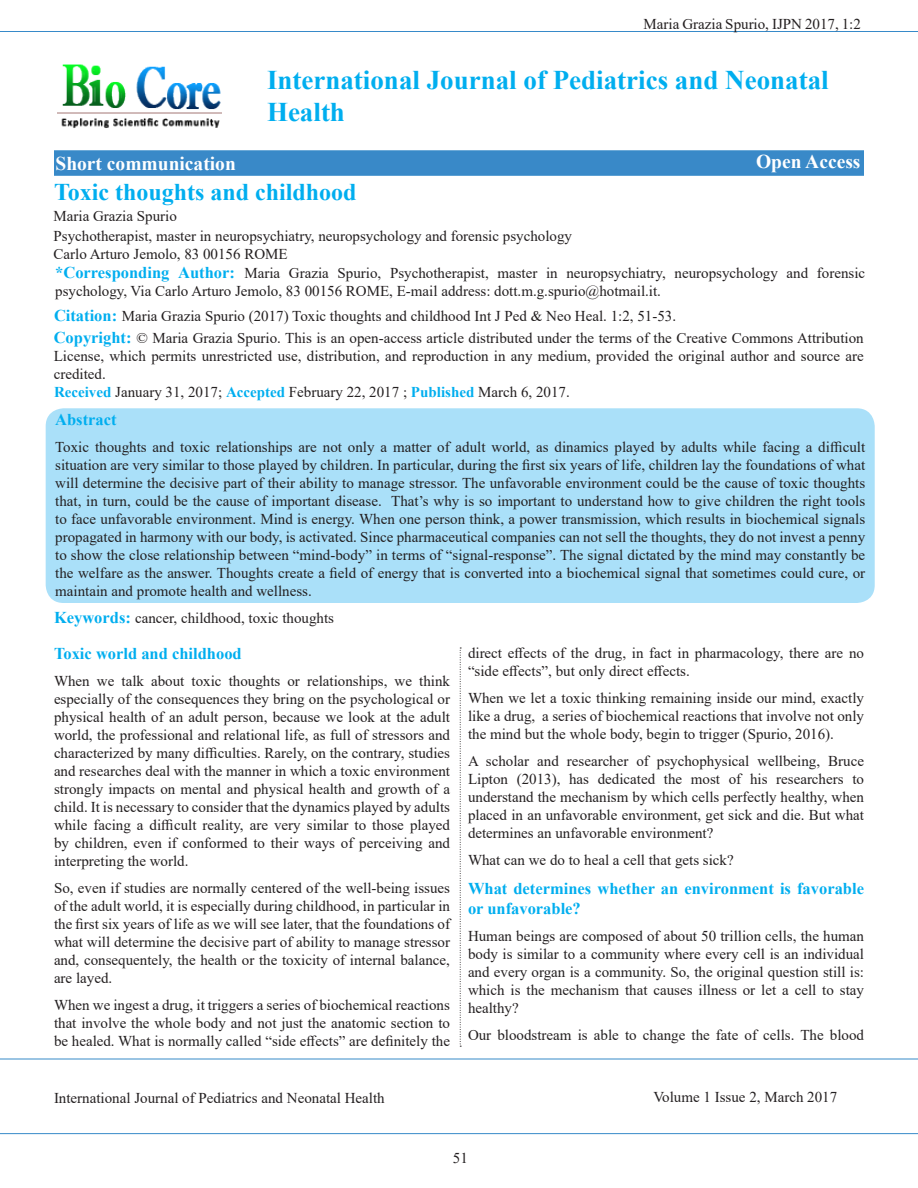
<style>
.page{position:relative;width:918px;height:1188px;background:#fff}
.page>*{position:absolute;margin:0;border:0;box-sizing:border-box;transform-origin:0 0}
.t1{font:700 27px/32.4px "Times New Roman";color:#00aeef}
.t2{font:700 24px "Times New Roman";color:#00aeef}
.t3{font:700 19.5px "Times New Roman";color:#fff}
.t4{font:700 16.5px/19.8px "Times New Roman";color:#00aeef}
.t5{font:15px/18px "Times New Roman";color:#231f20;text-align:justify}
.s1{font-weight:700;font-size:16.5px;color:#00aeef}
.s2{font-weight:700;color:#00aeef}
</style>
<div class="page">
<hr style="left:0;top:31px;width:918px;height:1px;background:#378ac9">
<hr style="left:0;top:1059px;width:918px;height:1px;background:#378ac9">
<hr style="left:0;top:1133px;width:918px;height:1px;background:#378ac9">
<div style="left:54px;top:150px;width:810px;height:26px;background:#3989c8;border:2px solid #378ac9"></div>
<img style="left:58px;top:64px;width:164px;height:64px">
<div style="left:46px;top:408px;width:829px;height:195px;background:#aae0f9;border-radius:18px"></div>
<svg style="left:460px;top:648px;width:1px;height:399px"></svg>
<p class="t5" style="left:644px;top:15px;width:219px">Maria Grazia Spurio, IJPN 2017, 1:2</p>
<p class="t1" style="left:267px;top:63px;width:563px">International Journal of Pediatrics and Neonatal<br>Health</p>
<p class="t3" style="left:56px;top:149px;width:182px">Short communication</p>
<p class="t3" style="left:756px;top:148px;width:106px">Open Access</p>
<p class="t5" style="left:54px;top:206px;width:125px">Maria Grazia Spurio</p>
<p class="t2" style="left:54px;top:174px;width:304px">Toxic thoughts and childhood</p>
<p class="t5" style="left:54px;top:226px;width:520px">Psychotherapist, master in neuropsychiatry, neuropsychology and forensic psychology</p>
<p class="t5" style="left:54px;top:244px;width:236px">Carlo Arturo Jemolo, 83 00156 ROME</p>
<p class="t5" style="left:55px;top:264px;width:811px"><span class="s1">*Corresponding Author:</span> Maria Grazia Spurio, Psychotherapist, master in neuropsychiatry, neuropsychology and forensic psychology, Via Carlo Arturo Jemolo, 83 00156 ROME, E-mail address: dott.m.g.spurio@hotmail.it.</p>
<p class="t5" style="left:54px;top:306px;width:624px"><span class="s1">Citation:</span> Maria Grazia Spurio (2017) Toxic thoughts and childhood Int J Ped &amp; Neo Heal. 1:2, 51-53.</p>
<p class="t5" style="left:54px;top:328px;width:812px"><span class="s1">Copyright:</span> © Maria Grazia Spurio. This is an open-access article distributed under the terms of the Creative Commons Attribution License, which permits unrestricted use, distribution, and reproduction in any medium, provided the original author and source are credited.</p>
<p class="t5" style="left:54px;top:382px;width:517px"><span class="s2">Received</span> January 31, 2017; <span class="s2">Accepted</span> February 22, 2017 ; <span class="s2">Published</span> March 6, 2017.</p>
<p class="t4" style="left:55px;top:409px;width:63px">Abstract</p>
<p class="t5" style="left:55px;top:438px;width:812px">Toxic thoughts and toxic relationships are not only a matter of adult world, as dinamics played by adults while facing a difficult situation are very similar to those played by children. In particular, during the first six years of life, children lay the foundations of what will determine the decisive part of their ability to manage stressor. The unfavorable environment could be the cause of toxic thoughts that, in turn, could be the cause of important disease. That’s why is so important to understand how to give children the right tools to face unfavorable environment. Mind is energy. When one person think, a power transmission, which results in biochemical signals propagated in harmony with our body, is activated. Since pharmaceutical companies can not sell the thoughts, they do not invest a penny to show the close relationship between “mind-body” in terms of “signal-response”. The signal dictated by the mind may constantly be the welfare as the answer. Thoughts create a field of energy that is converted into a biochemical signal that sometimes could cure, or maintain and promote health and wellness.</p>
<p class="t5" style="left:54px;top:609px;width:282px"><span class="s1">Keywords:</span> cancer, childhood, toxic thoughts</p>
<p class="t4" style="left:54px;top:643px;width:189px">Toxic world and childhood</p>
<p class="t5" style="left:54px;top:672px;width:398px">When we talk about toxic thoughts or relationships, we think especially of the consequences they bring on the psychological or physical health of an adult person, because we look at the adult world, the professional and relational life, as full of stressors and characterized by many difficulties. Rarely, on the contrary, studies and researches deal with the manner in which a toxic environment strongly impacts on mental and physical health and growth of a child. It is necessary to consider that the dynamics played by adults while facing a difficult reality, are very similar to those played by children, even if conformed to their ways of perceiving and interpreting the world.</p>
<p class="t5" style="left:54px;top:879px;width:398px">So, even if studies are normally centered of the well-being issues of the adult world, it is especially during childhood, in particular in the first six years of life as we will see later, that the foundations of what will determine the decisive part of ability to manage stressor and, consequentely, the health or the toxicity of internal balance, are layed.</p>
<p class="t5" style="left:54px;top:996px;width:398px">When we ingest a drug, it triggers a series of biochemical reactions that involve the whole body and not just the anatomic section to be healed. What is normally called “side effects” are definitely the</p>
<p class="t5" style="left:468px;top:644px;width:398px">direct effects of the drug, in fact in pharmacology, there are no “side effects”, but only direct effects.</p>
<p class="t5" style="left:468px;top:689px;width:398px">When we let a toxic thinking remaining inside our mind, exactly like a drug, a series of biochemical reactions that involve not only the mind but the whole body, begin to trigger (Spurio, 2016).</p>
<p class="t5" style="left:468px;top:752px;width:398px">A scholar and researcher of psychophysical wellbeing, Bruce Lipton (2013), has dedicated the most of his researchers to understand the mechanism by which cells perfectly healthy, when placed in an unfavorable environment, get sick and die. But what determines an unfavorable environment?</p>
<p class="t5" style="left:468px;top:851px;width:267px">What can we do to heal a cell that gets sick?</p>
<p class="t4" style="left:468px;top:878px;width:398px">What determines whether an environment is favorable or unfavorable?</p>
<p class="t5" style="left:468px;top:927px;width:398px">Human beings are composed of about 50 trillion cells, the human body is similar to a community where every cell is an individual and every organ is a community. So, the original question still is: which is the mechanism that causes illness or let a cell to stay healthy?</p>
<p class="t5" style="left:468px;top:1026px;width:398px">Our bloodstream is able to change the fate of cells. The blood</p>
<p class="t5" style="left:54px;top:1089px;width:332px">International Journal of Pediatrics and Neonatal Health</p>
<p class="t5" style="left:653px;top:1088px;width:185px">Volume 1 Issue 2, March 2017</p>
<p class="t5" style="left:453px;top:1148px;width:16px">51</p>
</div>
